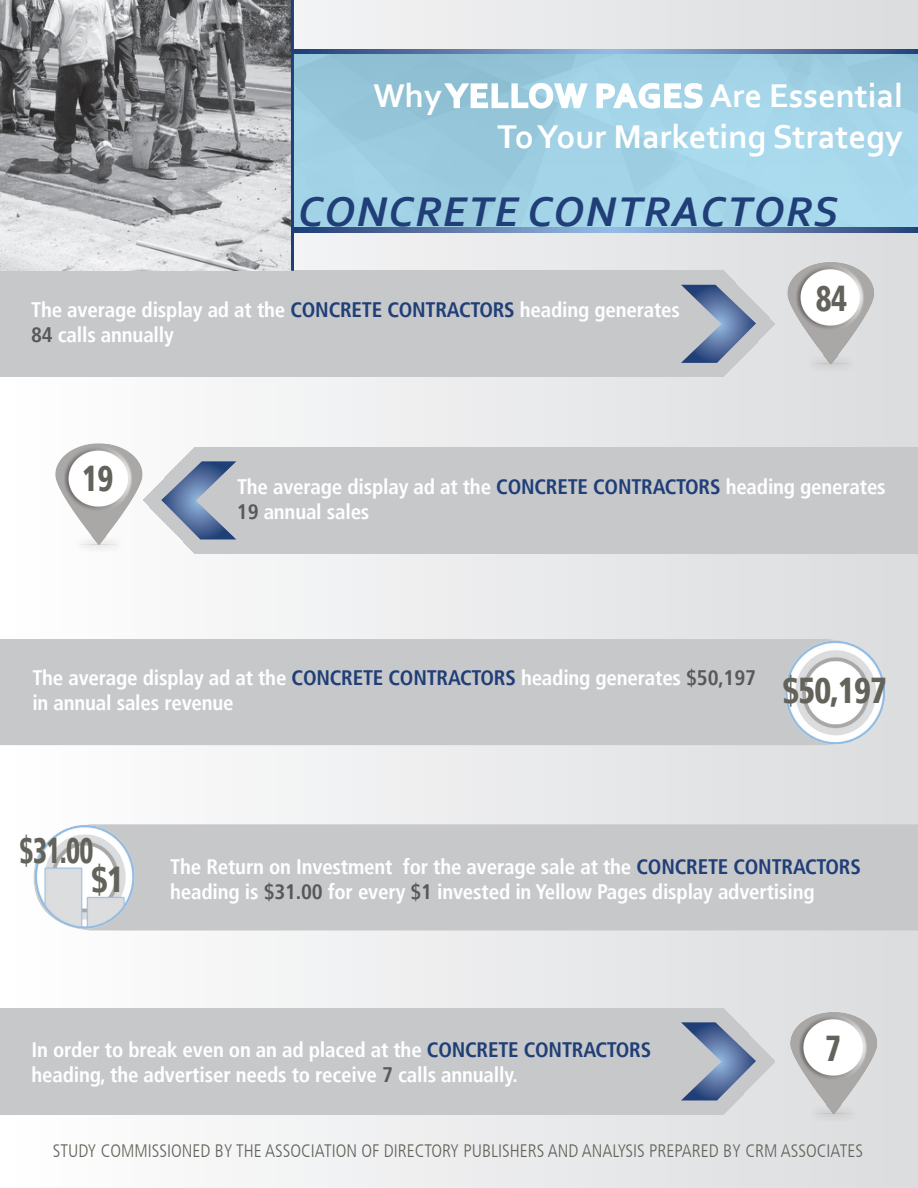
<style>
.page{position:relative;width:918px;height:1188px;background:#fff}
.page>*{position:absolute;margin:0;border:0;box-sizing:border-box;transform-origin:0 0}
.t1{font:italic 700 43.5px "Corbel";letter-spacing:.04em;color:#203e77}
.t2{font:900 condensed 36px/28.8px "Frutiger LT";letter-spacing:-.025em;color:#63635b;scale:.75 1}
.t3{font:900 condensed 36px "Frutiger LT";letter-spacing:-.025em;color:#63635b;scale:.9 1}
.t4{font:900 condensed 36px "Frutiger LT";letter-spacing:-.025em;color:#63635b;scale:.85 1}
.t5{font:700 34.5px/41.4px "Corbel";color:#fff;text-align:right}
.t6{font:700 condensed 21px/25.2px "Frutiger LT";letter-spacing:-.01em;color:#fff}
.t7{font:300 condensed 18px "Frutiger LT";color:#63635b}
.s1{color:#203e77}
.s2{color:#57585a}
</style>
<div class="page">
<div style="left:1px;top:1px;width:916px;height:1186px;background:linear-gradient(to right,#fffefe,#dbdcde)"></div>
<svg style="left:294px;top:54px;width:624px;height:174px;background:#9ecfe3"></svg>
<img style="left:770px;top:248px;width:148px;height:146px">
<div style="left:0;top:639px;width:770px;height:106px;background:#c7c8ca"></div>
<img style="left:34px;top:429px;width:117px;height:131px">
<img style="left:778px;top:1006px;width:117px;height:126px">
<img style="left:770px;top:619px;width:121px;height:134px">
<div style="left:143px;top:824px;width:775px;height:106px;background:#c7c8ca"></div>
<img style="left:27px;top:815px;width:116px;height:125px">
<svg style="left:294px;top:49px;width:624px;height:5px;background:#5f7cab"></svg>
<svg style="left:294px;top:228px;width:624px;height:4px;background:#5f7cab"></svg>
<div style="left:0;top:271px;width:775px;height:106px;background:#c7c8ca"></div>
<svg style="left:681px;top:285px;width:75px;height:78px;background:#919fb6"></svg>
<div style="left:143px;top:447px;width:775px;height:106px;background:#c7c8ca"></div>
<svg style="left:161px;top:461px;width:75px;height:78px;background:#93a0b8"></svg>
<div style="left:0;top:1008px;width:775px;height:107px;background:#c7c8ca"></div>
<svg style="left:681px;top:1022px;width:75px;height:78px;background:#929fb7"></svg>
<svg style="left:442px;top:81px;width:147px;height:29px"></svg>
<svg style="left:595px;top:76px;width:109px;height:34px"></svg>
<img style="left:0;top:0;width:291px;height:271px">
<hr style="left:291px;top:0;width:3px;height:271px;background:#203e77">
<h3 class="t5" style="left:373px;top:74px;width:531px">Why Yellow Pages Are Essential<br>To Your Marketing Strategy</h3>
<h1 class="t1" style="left:298px;top:185px;width:542px">CONCRETE CONTRACTORS</h1>
<p class="t6" style="left:31px;top:297px;width:650px">The average display ad at the <span class="s1">Concrete Contractors</span> heading generates<br><span class="s2">84</span> calls annually</p>
<h2 class="t4" style="left:816px;top:277px;width:38px">84</h2>
<h2 class="t4" style="left:82px;top:457px;width:38px">19</h2>
<p class="t6" style="left:237px;top:474px;width:650px">The average display ad at the <span class="s1">Concrete Contractors</span> heading generates<br><span class="s2">19</span> annual sales</p>
<p class="t6" style="left:32px;top:665px;width:725px">The average display ad at the <span class="s1">Concrete Contractors</span> heading generates <span class="s2">$50,197 </span>in annual sales revenue</p>
<h2 class="t3" style="left:782px;top:669px;width:118px">$50,197</h2>
<h2 class="t2" style="left:91px;top:836px;width:45px;text-indent:-72px">$31.00 $1</h2>
<p class="t6" style="left:170px;top:854px;width:692px">The Return on Investment for the average sale at the <span class="s1">Concrete Contractors </span>heading is <span class="s2">$31.00</span> for every <span class="s2">$1</span> invested in Yellow Pages display advertising</p>
<p class="t6" style="left:31px;top:1037px;width:621px">In order to break even on an ad placed at the <span class="s1">Concrete Contractors </span>heading, the advertiser needs to receive <span class="s2">7</span> calls annually.</p>
<h2 class="t4" style="left:825px;top:1027px;width:20px">7</h2>
<p class="t7" style="left:53px;top:1140px;width:704px">STUDY COMMISSIONED BY THE ASSOCIATION OF DIRECTORY PUBLISHERS AND ANALYSIS PREPARED BY CRM</p>
<p class="t7" style="left:781px;top:1140px;width:82px">ASSOCIATES</p>
</div>
